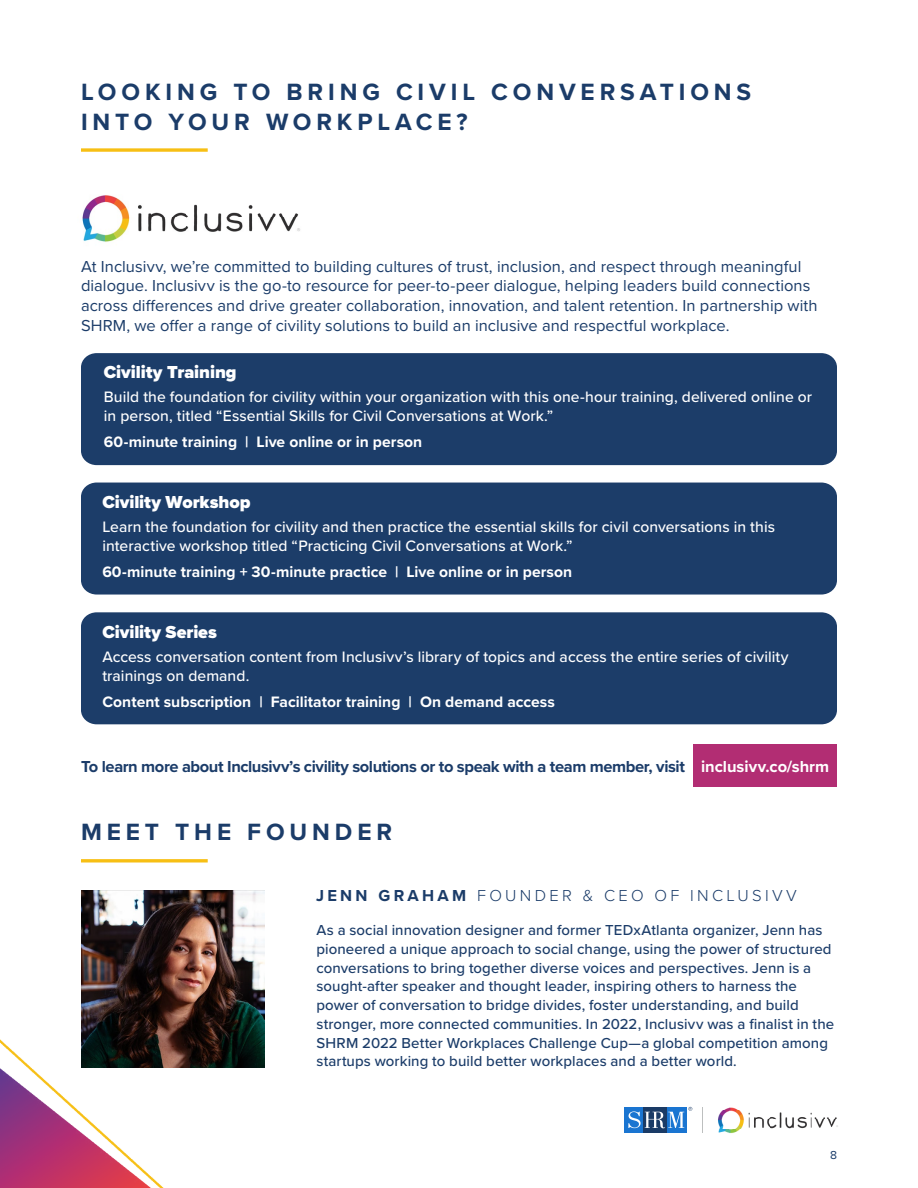
<style>
.page{position:relative;width:918px;height:1188px;background:#fff}
.page>*{position:absolute;margin:0;border:0;box-sizing:border-box;transform-origin:0 0}
.t1{font:700 24.45px "Proxima Nova";letter-spacing:.2em;color:#1b3c69}
.t2{font:900 18px "Proxima Nova";letter-spacing:-.005em;color:#fff}
.t3{font:16.5px/19.8px "Proxima Nova";letter-spacing:.005em;color:#1b3c69}
.t4{font:700 16.5px "Proxima Nova";letter-spacing:-.025em;color:#1b3c69}
.t5{font:300 16.5px "Proxima Nova";letter-spacing:.2em;color:#1b3c69}
.t6{font:500 15.6px "Proxima Nova";letter-spacing:.005em;color:#fff}
.t7{font:700 15.6px "Proxima Nova";color:#fff}
.t8{font:500 15px/18.8px "Proxima Nova";letter-spacing:.005em;color:#1b3c69}
.t9{font:12px "Proxima Nova";color:#1b3c69}
.s1{color:#fff}
.s2{font-weight:700}
</style>
<div class="page">
<div style="left:694px;top:745px;width:143px;height:42px;background:#b22d73"></div>
<img style="left:82px;top:195px;width:218px;height:47px">
<div style="left:81px;top:353px;width:756px;height:112px;background:#1c3d69;border-radius:15px"></div>
<div style="left:81px;top:483px;width:756px;height:112px;background:#1c3d69;border-radius:15px"></div>
<div style="left:81px;top:612px;width:756px;height:112px;background:#1c3d69;border-radius:15px"></div>
<svg style="left:81px;top:148px;width:127px;height:4px"></svg>
<svg style="left:81px;top:859px;width:127px;height:4px"></svg>
<img style="left:81px;top:890px;width:183px;height:178px">
<img style="left:0;top:1033px;width:175px;height:155px">
<div style="left:625px;top:1107px;width:18px;height:26px;background:#1a75d1"></div>
<div style="left:666px;top:1107px;width:21px;height:26px;background:#1a75d1"></div>
<div style="left:643px;top:1107px;width:23px;height:26px;background:#1a3b66"></div>
<svg style="left:628px;top:1107px;width:64px;height:21px"></svg>
<img style="left:718px;top:1107px;width:120px;height:26px">
<p class="t1" style="left:81px;top:74px;width:672px">LOOKING TO BRING CIVIL CONVERSATIONS</p>
<p class="t1" style="left:81px;top:104px;width:388px">INTO YOUR WORKPLACE?</p>
<p class="t3" style="left:81px;top:256px;width:738px">At Inclusivv, we’re committed to building cultures of trust, inclusion, and respect through meaningful dialogue. Inclusivv is the go-to resource for peer-to-peer dialogue, helping leaders build connections across differences and drive greater collaboration, innovation, and talent retention. In partnership with SHRM, we offer a range of civility solutions to build an inclusive and respectful workplace.</p>
<p class="t2" style="left:104px;top:358px;width:134px">Civility Training</p>
<p class="t6" style="left:104px;top:385px;width:710px">Build the foundation for civility within your organization with this one-hour training, delivered online or</p>
<p class="t6" style="left:104px;top:404px;width:451px">in person, titled “Essential Skills for Civil Conversations at Work.”</p>
<p class="t7" style="left:104px;top:430px;width:320px">60-minute training | Live online or in person</p>
<p class="t2" style="left:102px;top:489px;width:150px">Civility Workshop</p>
<p class="t6" style="left:102px;top:516px;width:674px">Learn the foundation for civility and then practice the essential skills for civil conversations in this</p>
<p class="t6" style="left:102px;top:534px;width:472px">interactive workshop titled “Practicing Civil Conversations at Work.”</p>
<p class="t7" style="left:102px;top:560px;width:471px">60-minute training + 30-minute practice | Live online or in person</p>
<p class="t2" style="left:102px;top:619px;width:116px">Civility Series</p>
<p class="t6" style="left:102px;top:645px;width:688px">Access conversation content from Inclusivv’s library of topics and access the entire series of civility</p>
<p class="t6" style="left:102px;top:664px;width:149px">trainings on demand.</p>
<p class="t7" style="left:102px;top:690px;width:454px">Content subscription | Facilitator training | On demand access</p>
<p class="t4" style="left:81px;top:754px;width:750px">To learn more about Inclusivv’s civility solutions or to speak with a team member, visit <span class="s1">inclusivv.co/shrm</span></p>
<p class="t1" style="left:81px;top:814px;width:313px">MEET THE FOUNDER</p>
<p class="t5" style="left:316px;top:883px;width:482px"><span class="s2">JENN GRAHAM</span> FOUNDER &amp; CEO OF INCLUSIVV</p>
<p class="t8" style="left:316px;top:920px;width:519px">As a social innovation designer and former TEDxAtlanta organizer, Jenn has pioneered a unique approach to social change, using the power of structured conversations to bring together diverse voices and perspectives. Jenn is a sought-after speaker and thought leader, inspiring others to harness the power of conversation to bridge divides, foster understanding, and build stronger, more connected communities. In 2022, Inclusivv was a finalist in the SHRM 2022 Better Workplaces Challenge Cup—a global competition among startups working to build better workplaces and a better world.</p>
<p class="t9" style="left:830px;top:1146px;width:8px">8</p>
</div>
